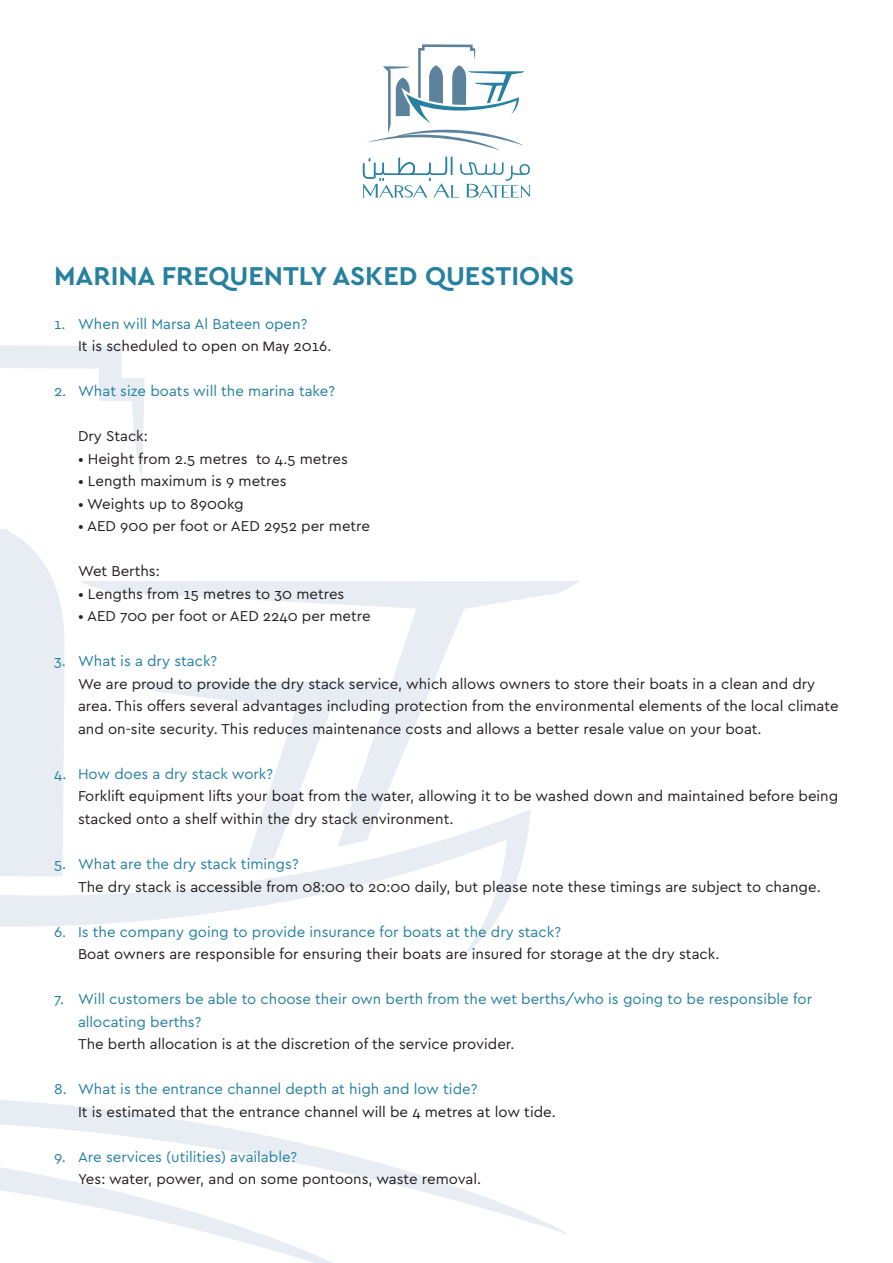
<style>
.page{position:relative;width:893px;height:1263px;background:#fff}
.page>*{position:absolute;margin:0;border:0;box-sizing:border-box;transform-origin:0 0}
.t1{font:700 27px "Cera Basic";color:#2680a0}
.t2{font:15px/22.5px "Cera Basic";color:#231f20}
.t3{font:15px/22.5px "Cera Basic";color:#2680a0}
.s1{color:#231f20}
.s2{font-family:"Calibri";color:#231f20}
</style>
<div class="page">
<svg style="left:367px;top:44px;width:158px;height:106px"></svg>
<svg style="left:363px;top:157px;width:167px;height:41px"></svg>
<svg style="left:0;top:863px;width:522px;height:94px"></svg>
<svg style="left:0;top:1100px;width:567px;height:163px"></svg>
<div style="left:0;top:819px;width:64px;height:57px;background:#e7edf3"></div>
<svg style="left:0;top:345px;width:145px;height:474px"></svg>
<svg style="left:80px;top:581px;width:500px;height:282px"></svg>
<h1 class="t1" style="left:54px;top:261px;width:522px">MARINA FREQUENTLY ASKED QUESTIONS</h1>
<p class="t3" style="left:78px;top:313px;width:255px;text-indent:-24px">1. When will Marsa Al Bateen open?<br><span class="s1">It is scheduled to open on</span> <span class="s2">May</span> <span class="s1">2016.</span></p>
<p class="t3" style="left:54px;top:380px;width:283px">2. What size boats will the marina take?</p>
<p class="t2" style="left:78px;top:425px;width:71px">Dry Stack:</p>
<p class="t2" style="left:78px;top:448px;width:271px">• Height from 2.5 metres to 4.5 metres</p>
<p class="t2" style="left:78px;top:470px;width:210px">• Length maximum is 9 metres</p>
<p class="t2" style="left:78px;top:493px;width:167px">• Weights up to 8900kg</p>
<p class="t2" style="left:78px;top:515px;width:294px">• AED 900 per foot or AED 2952 per metre</p>
<p class="t2" style="left:78px;top:560px;width:83px">Wet Berths:</p>
<p class="t2" style="left:78px;top:583px;width:268px">• Lengths from 15 metres to 30 metres</p>
<p class="t2" style="left:78px;top:605px;width:294px">• AED 700 per foot or AED 2240 per metre</p>
<p class="t3" style="left:54px;top:650px;width:165px">3. What is a dry stack?</p>
<p class="t2" style="left:78px;top:673px;width:762px">We are proud to provide the dry stack service, which allows owners to store their boats in a clean and dry area. This offers several advantages including protection from the environmental elements of the local climate and on-site security. This reduces maintenance costs and allows a better resale value on your boat.</p>
<p class="t3" style="left:54px;top:763px;width:221px">4. How does a dry stack work?</p>
<p class="t2" style="left:78px;top:785px;width:762px">Forklift equipment lifts your boat from the water, allowing it to be washed down and maintained before being stacked onto a shelf within the dry stack environment.</p>
<p class="t3" style="left:54px;top:853px;width:246px">5. What are the dry stack timings?</p>
<p class="t2" style="left:78px;top:875px;width:744px">The dry stack is accessible from 08:00 to 20:00 daily, but please note these timings are subject to change.</p>
<p class="t3" style="left:54px;top:920px;width:509px">6. Is the company going to provide insurance for boats at the dry stack?</p>
<p class="t2" style="left:78px;top:943px;width:643px">Boat owners are responsible for ensuring their boats are insured for storage at the dry stack.</p>
<p class="t3" style="left:78px;top:988px;width:736px;text-indent:-24px">7. Will customers be able to choose their own berth from the wet berths/who is going to be responsible for allocating berths?</p>
<p class="t2" style="left:78px;top:1033px;width:438px">The berth allocation is at the discretion of the service provider.</p>
<p class="t3" style="left:54px;top:1078px;width:425px">8. What is the entrance channel depth at high and low tide?</p>
<p class="t2" style="left:78px;top:1100px;width:479px">It is estimated that the entrance channel will be 4 metres at low tide.</p>
<p class="t3" style="left:54px;top:1145px;width:245px">9. Are services (utilities) available?</p>
<p class="t2" style="left:78px;top:1168px;width:405px">Yes: water, power, and on some pontoons, waste removal.</p>
</div>
